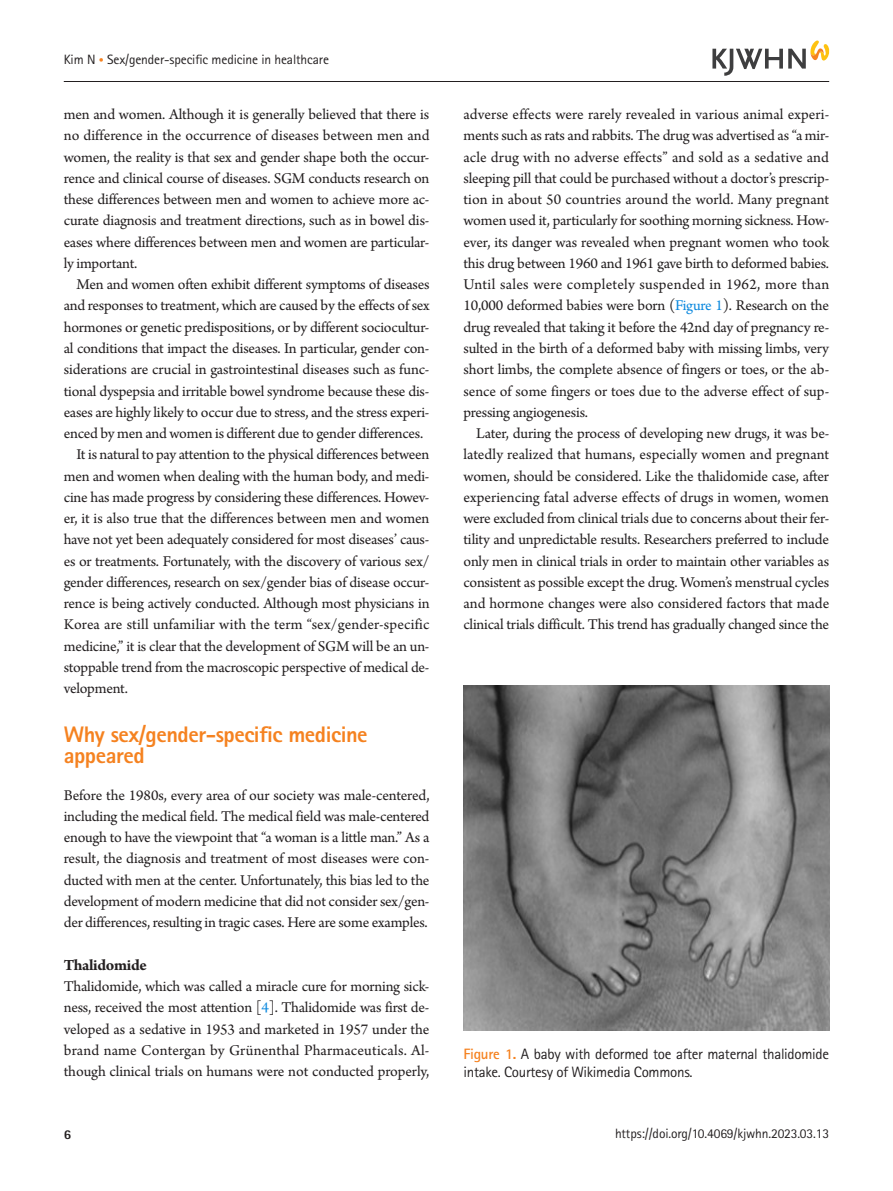
<style>
.page{position:relative;width:893px;height:1191px;background:#fff}
.page>*{position:absolute;margin:0;border:0;box-sizing:border-box;transform-origin:0 0}
.body-title-eng{font:800 22.5px/21.3px "Rotis Sans Serif Std";letter-spacing:-.02em;color:#f58220}
.body-sub-title_eng{font:700 16.5px "Arno Pro";letter-spacing:-.02em;color:#231f20}
.body_eng{font:15.75px/21.3px "Arno Pro";letter-spacing:-.015em;color:#231f20;text-align:justify}
.fig-caption{font:15px/18px "Rotis Sans Serif Std";letter-spacing:-.02em;color:#231f20}
.t1{font:13.5px "Rotis Sans Serif Std";letter-spacing:-.01em;color:#231f20}
.t2{font:800 13.5px "Rotis Sans Serif Std";color:#231f20}
.s1{font-family:"Arial";font-size:14.25px;color:#f58220}
.s2{color:#0b88de}
.s3{font-weight:700;color:#f58220}
</style>
<div class="page">
<hr style="left:64px;top:81px;width:765px;height:1px;background:#231f20">
<svg style="left:712px;top:40px;width:118px;height:36px"></svg>
<img style="left:463px;top:686px;width:366px;height:344px">
<p class="t1" style="left:64px;top:52px;width:267px">Kim N <span class="s1">•</span> Sex/gender-specific medicine in healthcare</p>
<p class="body_eng" style="left:64px;top:104px;width:367px">men and women. Although it is generally believed that there is no difference in the occurrence of diseases between men and women, the reality is that sex and gender shape both the occur&shy;rence and clinical course of diseases. SGM conducts research on these differences between men and women to achieve more ac&shy;curate diagnosis and treatment directions, such as in bowel dis&shy;eases where differences between men and women are particular&shy;ly important.</p>
<p class="body_eng" style="left:64px;top:275px;width:367px;text-indent:13px">Men and women often exhibit different symptoms of diseases and responses to treatment, which are caused by the effects of sex hormones or genetic predispositions, or by different sociocultur&shy;al conditions that impact the diseases. In particular, gender con&shy;siderations are crucial in gastrointestinal diseases such as func&shy;tional dyspepsia and irritable bowel syndrome because these dis&shy;eases are highly likely to occur due to stress, and the stress experi&shy;enced by men and women is different due to gender differences.</p>
<p class="body_eng" style="left:64px;top:445px;width:367px;text-indent:13px">It is natural to pay attention to the physical differences between men and women when dealing with the human body, and medi&shy;cine has made progress by considering these differences. Howev&shy;er, it is also true that the differences between men and women have not yet been adequately considered for most diseases’ caus&shy;es or treatments. Fortunately, with the discovery of various sex/ gender differences, research on sex/gender bias of disease occur&shy;rence is being actively conducted. Although most physicians in Korea are still unfamiliar with the term “sex/gender-specific medicine,” it is clear that the development of SGM will be an un&shy;stoppable trend from the macroscopic perspective of medical de&shy;velopment.</p>
<p class="body-title-eng" style="left:64px;top:723px;width:305px">Why sex/gender-specific medicine appeared</p>
<p class="body_eng" style="left:64px;top:785px;width:367px">Before the 1980s, every area of our society was male-centered, including the medical field. The medical field was male-centered enough to have the viewpoint that “a woman is a little man.” As a result, the diagnosis and treatment of most diseases were con&shy;ducted with men at the center. Unfortunately, this bias led to the development of modern medicine that did not consider sex/gen&shy;der differences, resulting in tragic cases. Here are some examples.</p>
<p class="body-sub-title_eng" style="left:64px;top:955px;width:85px">Thalidomide</p>
<p class="body_eng" style="left:64px;top:976px;width:367px">Thalidomide, which was called a miracle cure for morning sick&shy;ness, received the most attention [<span class="s2">4</span>]. Thalidomide was first de&shy;veloped as a sedative in 1953 and marketed in 1957 under the brand name Contergan by Grünenthal Pharmaceuticals. Al&shy;though clinical trials on humans were not conducted properly,</p>
<p class="t2" style="left:64px;top:1125px;width:9px">6</p>
<p class="body_eng" style="left:463px;top:104px;width:367px">adverse effects were rarely revealed in various animal experi&shy;ments such as rats and rabbits. The drug was advertised as “a mir&shy;acle drug with no adverse effects” and sold as a sedative and sleeping pill that could be purchased without a doctor’s prescrip&shy;tion in about 50 countries around the world. Many pregnant women used it, particularly for soothing morning sickness. How&shy;ever, its danger was revealed when pregnant women who took this drug between 1960 and 1961 gave birth to deformed babies.<br>Until sales were completely suspended in 1962, more than 10,000 deformed babies were born (<span class="s2">Figure 1</span>). Research on the drug revealed that taking it before the 42nd day of pregnancy re&shy;sulted in the birth of a deformed baby with missing limbs, very short limbs, the complete absence of fingers or toes, or the ab&shy;sence of some fingers or toes due to the adverse effect of sup&shy;pressing angiogenesis.</p>
<p class="body_eng" style="left:463px;top:423px;width:367px;text-indent:13px">Later, during the process of developing new drugs, it was be&shy;latedly realized that humans, especially women and pregnant women, should be considered. Like the thalidomide case, after experiencing fatal adverse effects of drugs in women, women were excluded from clinical trials due to concerns about their fer&shy;tility and unpredictable results. Researchers preferred to include only men in clinical trials in order to maintain other variables as consistent as possible except the drug. Women’s menstrual cycles and hormone changes were also considered factors that made clinical trials difficult. This trend has gradually changed since the</p>
<p class="fig-caption" style="left:463px;top:1044px;width:367px"><span class="s3">Figure 1.</span> A baby with deformed toe after maternal thalidomide intake. Courtesy of Wikimedia Commons.</p>
<p class="t1" style="left:615px;top:1125px;width:216px">https://doi.org/10.4069/kjwhn.2023.03.13</p>
</div>
